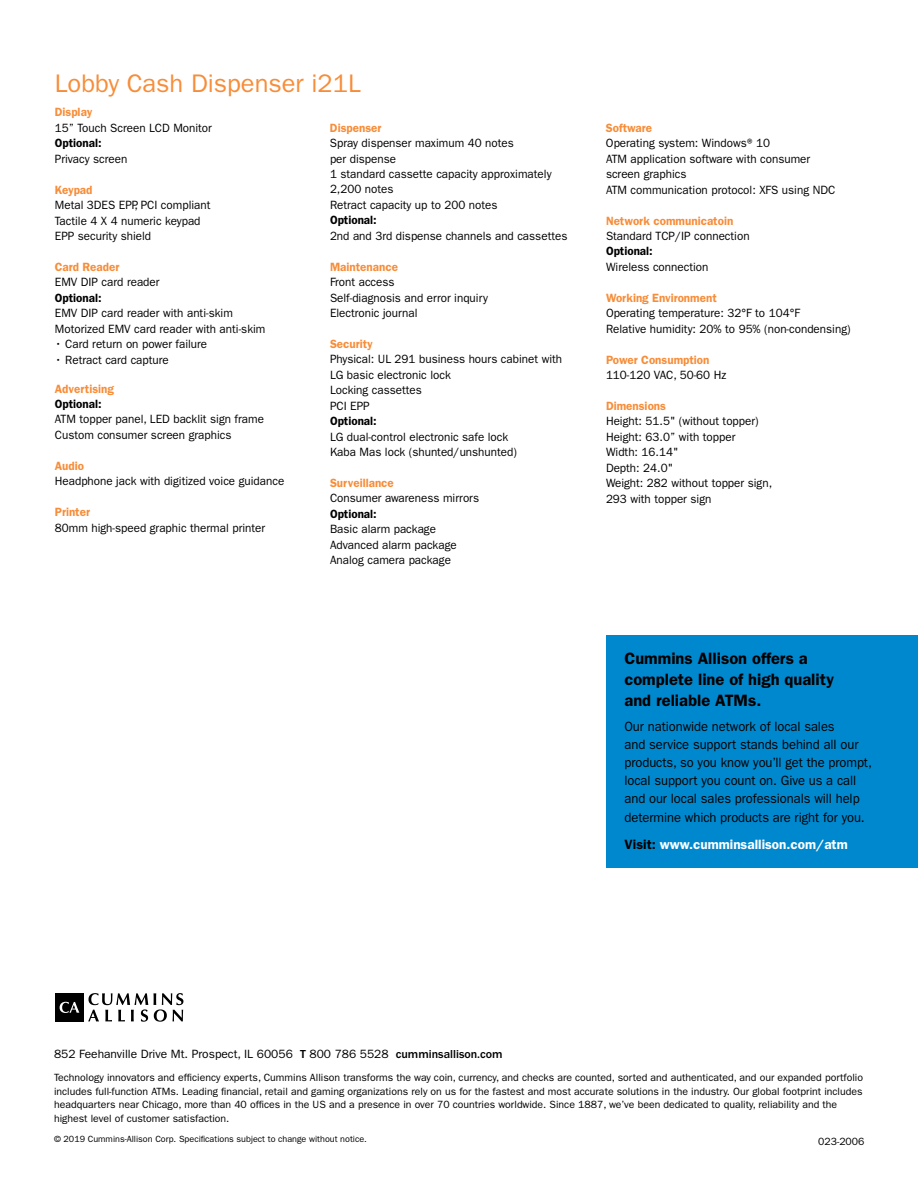
<style>
.page{position:relative;width:918px;height:1188px;background:#fff}
.page>*{position:absolute;margin:0;border:0;box-sizing:border-box;transform-origin:0 0}
.t1{font:25.5px "ITC Franklin Gothic Std";color:#f78d39}
.t2{font:600 16.5px/21px "ITC Franklin Gothic Std";color:#000}
.t3{font:13.5px/18px "ITC Franklin Gothic Std";letter-spacing:-.005em;color:#000;scale:.96 1}
.t4{font:12px/15.5px "ITC Franklin Gothic Std";color:#000}
.t5{font:600 12px "ITC Franklin Gothic Std";color:#f78d39}
.t6{font:600 12px "ITC Franklin Gothic Std";color:#000}
.t7{font:10.5px/13.5px "ITC Franklin Gothic Std";color:#000}
.t8{font:9px "ITC Franklin Gothic Std";color:#000}
.s1{font-weight:600}
.s2{font-weight:600;color:#fff}
.s3{font-weight:500}
</style>
<div class="page">
<div style="left:607px;top:635px;width:311px;height:233px;background:#0088ce"></div>
<svg style="left:88px;top:993px;width:95px;height:29px"></svg>
<div style="left:55px;top:993px;width:28px;height:28px;background:#000"></div>
<svg style="left:60px;top:1002px;width:19px;height:11px"></svg>
<h1 class="t1" style="left:55px;top:68px;width:307px">Lobby Cash Dispenser i21L</h1>
<p class="t5" style="left:55px;top:105px;width:39px">Display</p>
<p class="t4" style="left:55px;top:120px;width:159px">15” Touch Screen LCD Monitor</p>
<p class="t6" style="left:55px;top:136px;width:48px">Optional:</p>
<p class="t4" style="left:55px;top:151px;width:74px">Privacy screen</p>
<p class="t5" style="left:55px;top:182px;width:39px">Keypad</p>
<p class="t4" style="left:55px;top:197px;width:157px">Metal 3DES EPP, PCI compliant<br>Tactile 4 X 4 numeric keypad<br>EPP security shield</p>
<p class="t5" style="left:55px;top:260px;width:66px">Card Reader</p>
<p class="t4" style="left:55px;top:275px;width:106px">EMV DIP card reader</p>
<p class="t6" style="left:55px;top:291px;width:48px">Optional:</p>
<p class="t4" style="left:55px;top:306px;width:212px">EMV DIP card reader with anti-skim<br>Motorized EMV card reader with anti-skim</p>
<p class="t4" style="left:55px;top:337px;width:154px">• Card return on power failure</p>
<p class="t4" style="left:55px;top:352px;width:116px">• Retract card capture</p>
<p class="t5" style="left:55px;top:381px;width:61px">Advertising</p>
<p class="t6" style="left:55px;top:397px;width:48px">Optional:</p>
<p class="t4" style="left:55px;top:412px;width:211px">ATM topper panel, LED backlit sign frame<br>Custom consumer screen graphics</p>
<p class="t5" style="left:55px;top:459px;width:31px">Audio</p>
<p class="t4" style="left:55px;top:474px;width:231px">Headphone jack with digitized voice guidance</p>
<p class="t5" style="left:55px;top:505px;width:37px">Printer</p>
<p class="t4" style="left:55px;top:520px;width:212px">80mm high-speed graphic thermal printer</p>
<p class="t5" style="left:330px;top:120px;width:53px">Dispenser</p>
<p class="t4" style="left:330px;top:135px;width:223px">Spray dispenser maximum 40 notes<br>per dispense<br>1 standard cassette capacity approximately<br>2,200 notes<br>Retract capacity up to 200 notes</p>
<p class="t6" style="left:330px;top:213px;width:48px">Optional:</p>
<p class="t4" style="left:330px;top:228px;width:239px">2nd and 3rd dispense channels and cassettes</p>
<p class="t5" style="left:330px;top:260px;width:69px">Maintenance</p>
<p class="t4" style="left:330px;top:274px;width:159px">Front access<br>Self-diagnosis and error inquiry<br>Electronic journal</p>
<p class="t5" style="left:330px;top:337px;width:44px">Security</p>
<p class="t4" style="left:330px;top:352px;width:234px">Physical: UL 291 business hours cabinet with<br>LG basic electronic lock<br>Locking cassettes<br>PCI EPP</p>
<p class="t6" style="left:330px;top:414px;width:48px">Optional:</p>
<p class="t4" style="left:330px;top:429px;width:188px">LG dual-control electronic safe lock<br>Kaba Mas lock (shunted/unshunted)</p>
<p class="t5" style="left:330px;top:476px;width:65px">Surveillance</p>
<p class="t4" style="left:330px;top:491px;width:151px">Consumer awareness mirrors</p>
<p class="t6" style="left:330px;top:507px;width:48px">Optional:</p>
<p class="t4" style="left:330px;top:522px;width:128px">Basic alarm package<br>Advanced alarm package<br>Analog camera package</p>
<p class="t5" style="left:606px;top:121px;width:48px">Software</p>
<p class="t4" style="left:606px;top:136px;width:231px">Operating system: Windows® 10<br>ATM application software with consumer screen graphics<br>ATM communication protocol: XFS using NDC</p>
<p class="t5" style="left:606px;top:213px;width:129px">Network communicatoin</p>
<p class="t4" style="left:606px;top:228px;width:145px">Standard TCP/IP connection</p>
<p class="t6" style="left:606px;top:244px;width:48px">Optional:</p>
<p class="t4" style="left:606px;top:259px;width:104px">Wireless connection</p>
<p class="t5" style="left:606px;top:291px;width:112px">Working Environment</p>
<p class="t4" style="left:606px;top:306px;width:246px">Operating temperature: 32°F to 104°F<br>Relative humidity: 20% to 95% (non-condensing)</p>
<p class="t5" style="left:606px;top:352px;width:105px">Power Consumption</p>
<p class="t4" style="left:606px;top:367px;width:122px">110-120 VAC, 50-60 Hz</p>
<p class="t5" style="left:606px;top:399px;width:62px">Dimensions</p>
<p class="t4" style="left:606px;top:414px;width:168px">Height: 51.5" (without topper)<br>Height: 63.0” with topper<br>Width: 16.14"<br>Depth: 24.0"<br>Weight: 282 without topper sign,<br>293 with topper sign</p>
<h2 class="t2" style="left:624px;top:648px;width:211px">Cummins Allison offers a complete line of high quality and reliable ATMs.</h2>
<p class="t3" style="left:624px;top:717px;width:259px">Our nationwide network of local sales<br>and service support stands behind all our products, so you know you’ll get the prompt, local support you count on. Give us a call and our local sales professionals will help</p>
<p class="t3" style="left:624px;top:805px;width:252px;line-height:26.2px">determine which products are right for you.<br><span class="s1">Visit:</span> <span class="s2">www.cumminsallison.com/atm</span></p>
<p class="t4" style="left:54px;top:1047px;width:450px">852 Feehanville Drive Mt. Prospect, IL 60056 <span class="s3">T</span> 800 786 5528 <span class="s3">cumminsallison.com</span></p>
<p class="t7" style="left:54px;top:1071px;width:811px">Technology innovators and efficiency experts, Cummins Allison transforms the way coin, currency, and checks are counted, sorted and authenticated, and our expanded portfolio includes full-function ATMs. Leading financial, retail and gaming organizations rely on us for the fastest and most accurate solutions in the industry. Our global footprint includes headquarters near Chicago, more than 40 offices in the US and a presence in over 70 countries worldwide. Since 1887, we’ve been dedicated to quality, reliability and the highest level of customer satisfaction.</p>
<p class="t8" style="left:54px;top:1134px;width:314px">© 2019 Cummins-Allison Corp. Specifications subject to change without notice.</p>
<p class="t7" style="left:818px;top:1135px;width:48px">023-2006</p>
</div>
